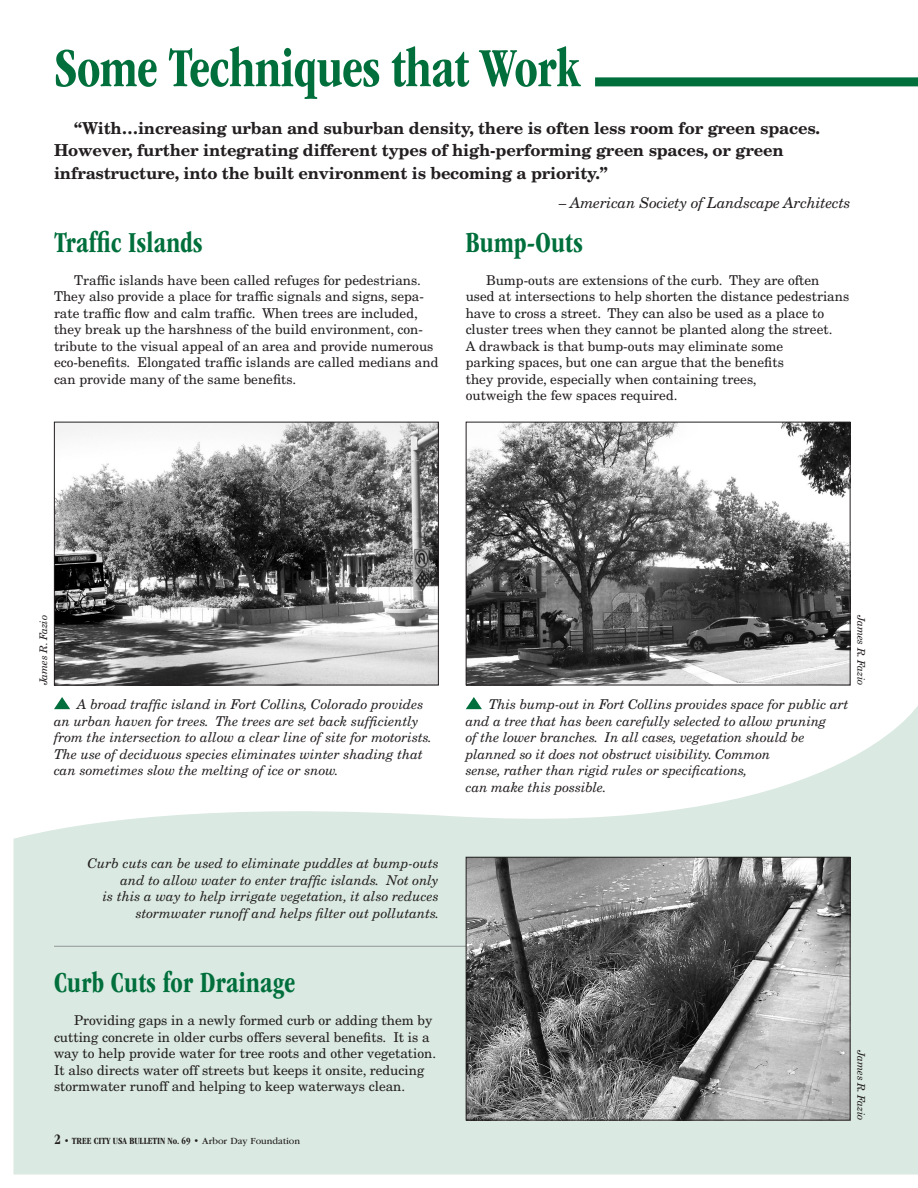
<style>
.page{position:relative;width:918px;height:1188px;background:#fff}
.page>*{position:absolute;margin:0;border:0;box-sizing:border-box;transform-origin:0 0}
.t1{font:700 condensed 57px "ITC Garamond Std";letter-spacing:-.01em;color:#006f3c;scale:.9 1}
.t2{font:700 condensed 30px "ITC Garamond Std";letter-spacing:.01em;color:#006f3c;scale:.9 1}
.t3{font:700 16.5px/22.5px "New Century Schlbk LT Std";letter-spacing:-.01em;color:#231f20}
.t4{font:italic 15px "New Century Schlbk LT Std";letter-spacing:-.01em;color:#231f20}
.t5{font:13.5px/16.5px "New Century Schlbk LT Std";color:#231f20}
.t6{font:italic 13.5px/16.5px "New Century Schlbk LT Std";color:#231f20}
.t7{font:italic 10.5px "New Century Schlbk LT Std";letter-spacing:-.02em;color:#231f20}
.t8{font:700 condensed 9.75px "ITC Garamond Std";color:#231f20}
.s1{font-size:15px}
.s2{font-weight:400;font-stretch:normal}
.s3{font-weight:300;font-stretch:normal;font-size:9px}
</style>
<div class="page">
<svg style="left:14px;top:706px;width:904px;height:468px;fill:#dae9e1"></svg>
<div style="left:595px;top:77px;width:323px;height:9px;background:#006f3c"></div>
<img style="left:56px;top:424px;width:381px;height:259px">
<div style="left:54px;top:422px;width:385px;height:263px;border:1px solid #231f20"></div>
<img style="left:468px;top:424px;width:380px;height:259px">
<div style="left:466px;top:422px;width:384px;height:263px;border:1px solid #231f20"></div>
<svg style="left:54px;top:697px;width:16px;height:12px"></svg>
<svg style="left:466px;top:697px;width:16px;height:12px"></svg>
<hr style="left:54px;top:946px;width:423px;height:1px;background:#939598">
<img style="left:468px;top:859px;width:380px;height:259px">
<div style="left:466px;top:857px;width:384px;height:263px;border:1px solid #231f20"></div>
<h1 class="t1" style="left:54px;top:36px;width:586px">Some Techniques that Work</h1>
<p class="t3" style="left:54px;top:116px;width:768px;text-indent:20px">“With…increasing urban and suburban density, there is often less room for green spaces.<br>However, further integrating different types of high-performing green spaces, or green infrastructure, into the built environment is becoming a priority.”</p>
<p class="t4" style="left:559px;top:194px;width:293px">– American Society of Landscape Architects</p>
<h2 class="t2" style="left:466px;top:226px;width:132px">Bump-Outs</h2>
<p class="t5" style="left:466px;top:272px;width:385px;text-indent:20px">Bump-outs are extensions of the curb. They are often used at intersections to help shorten the distance pedestrians have to cross a street. They can also be used as a place to cluster trees when they cannot be planted along the street.<br>A drawback is that bump-outs may eliminate some<br>parking spaces, but one can argue that the benefits<br>they provide, especially when containing trees,<br>outweigh the few spaces required.</p>
<h2 class="t2" style="left:54px;top:226px;width:167px">Traffic Islands</h2>
<p class="t5" style="left:54px;top:272px;width:386px;text-indent:20px">Traffic islands have been called refuges for pedestrians.<br>They also provide a place for traffic signals and signs, sepa&shy;rate traffic flow and calm traffic. When trees are included, they break up the harshness of the build environment, con&shy;tribute to the visual appeal of an area and provide numerous eco-benefits. Elongated traffic islands are called medians and can provide many of the same benefits.</p>
<p class="t7" style="left:37px;top:685px;width:72px;rotate:-90deg">James R. Fazio</p>
<p class="t6" style="left:54px;top:696px;width:379px;text-indent:23px">A broad traffic island in Fort Collins, Colorado provides an urban haven for trees. The trees are set back sufficiently from the intersection to allow a clear line of site for motorists.<br>The use of deciduous species eliminates winter shading that can sometimes slow the melting of ice or snow.</p>
<p class="t6" style="left:466px;top:696px;width:384px;text-indent:23px">This bump-out in Fort Collins provides space for public art and a tree that has been carefully selected to allow pruning<br>of the lower branches. In all cases, vegetation should be planned so it does not obstruct visibility. Common<br>sense, rather than rigid rules or specifications,<br>can make this possible.</p>
<p class="t7" style="left:867px;top:615px;width:72px;rotate:90deg">James R. Fazio</p>
<p class="t6" style="left:88px;top:855px;width:353px;text-align:right">Curb cuts can be used to eliminate puddles at bump-outs and to allow water to enter traffic islands. Not only<br>is this a way to help irrigate vegetation, it also reduces stormwater runoff and helps filter out pollutants.</p>
<h2 class="t2" style="left:54px;top:966px;width:270px">Curb Cuts for Drainage</h2>
<p class="t5" style="left:54px;top:1012px;width:384px;text-indent:20px">Providing gaps in a newly formed curb or adding them by cutting concrete in older curbs offers several benefits. It is a way to help provide water for tree roots and other vegetation.<br>It also directs water off streets but keeps it onsite, reducing stormwater runoff and helping to keep waterways clean.</p>
<p class="t8" style="left:54px;top:1135px;width:248px"><span class="s1">2</span> <span class="s2">•</span> TREE CITY USA BULLETIN No. 69 <span class="s2">• Arbor Day Foundation</span></p>
<p class="t8" style="left:70px;top:1136px;width:217px">TREE CITY USA BULLETIN No. 69 • <span class="s3">Arbor Day Foundation</span></p>
<p class="t7" style="left:867px;top:1050px;width:72px;rotate:90deg">James R. Fazio</p>
</div>
